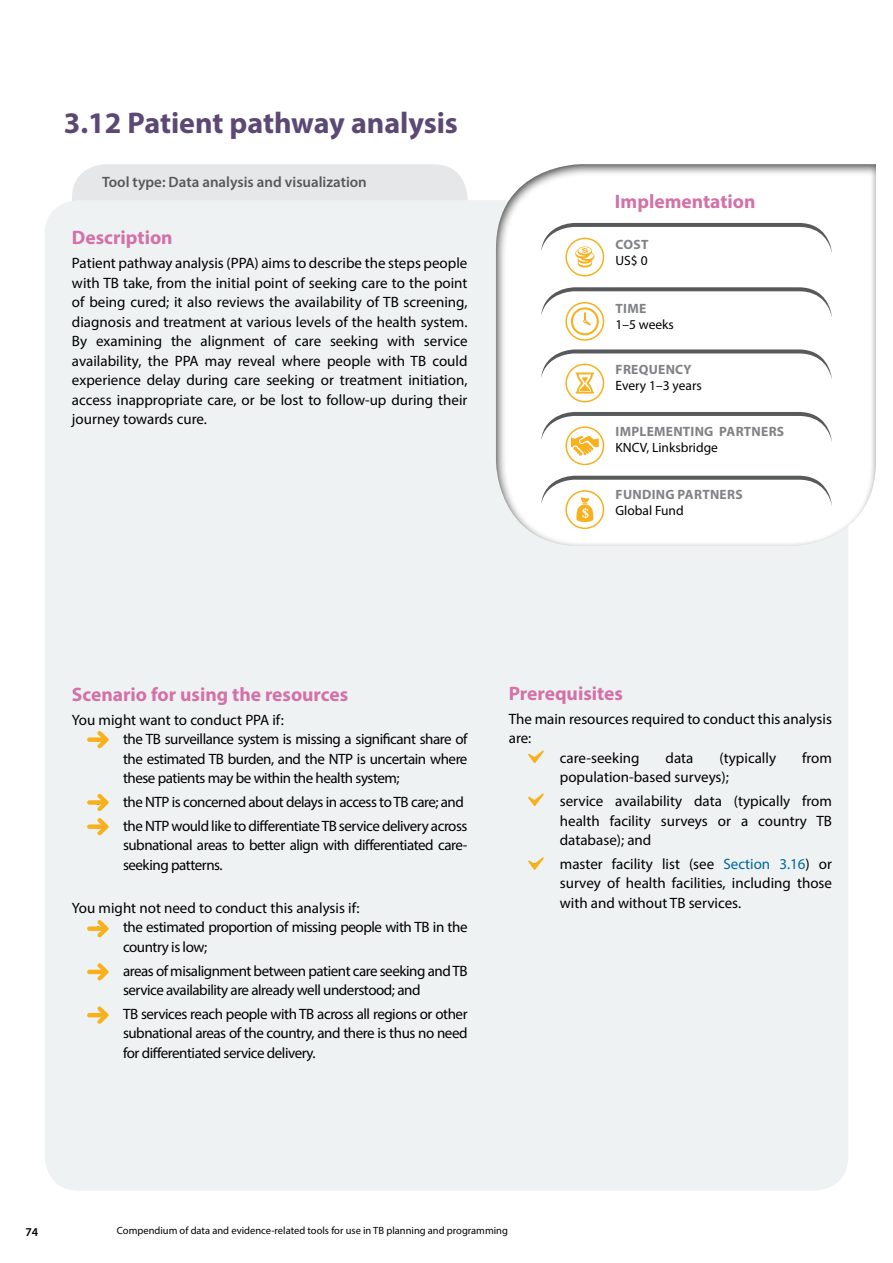
<style>
.page{position:relative;width:893px;height:1263px;background:#fff}
.page>*{position:absolute;margin:0;border:0;box-sizing:border-box;transform-origin:0 0}
.t1{font:700 30px "Myriad Pro";color:#5b4875}
.t2{font:700 19.5px "Myriad Pro";color:#d371a8}
.t3{font:15px/19.5px "Myriad Pro";letter-spacing:-.03em;color:#000;text-align:justify}
.t4{font:15px/19.5px "Myriad Pro";color:#000}
.t5{font:600 15px "Myriad Pro";color:#58595b}
.t6{font:700 13.5px "Myriad Pro";letter-spacing:.02em;color:#808285}
.t7{font:13.5px "Myriad Pro";color:#000}
.t8{font:600 12px "Myriad Pro";color:#000}
.t9{font:10.5px "Myriad Pro";color:#000}
.s1{color:#01679a}
</style>
<div class="page">
<div style="left:72px;top:164px;width:395px;height:37px;background:#e6e7e8"></div>
<div style="left:45px;top:200px;width:803px;height:991px;background:#eef2f3;border-radius:34px"></div>
<svg style="left:87px;top:731px;width:22px;height:17px"></svg>
<svg style="left:87px;top:818px;width:22px;height:17px"></svg>
<svg style="left:87px;top:793px;width:22px;height:18px"></svg>
<svg style="left:87px;top:920px;width:22px;height:17px"></svg>
<svg style="left:87px;top:963px;width:22px;height:18px"></svg>
<svg style="left:87px;top:1006px;width:22px;height:18px"></svg>
<svg style="left:528px;top:750px;width:16px;height:13px"></svg>
<svg style="left:528px;top:793px;width:16px;height:13px"></svg>
<svg style="left:528px;top:857px;width:16px;height:13px"></svg>
<div style="left:495px;top:163px;width:382px;height:384px;background:#000;opacity:.75"></div>
<svg style="left:541px;top:412px;width:291px;height:44px"></svg>
<svg style="left:541px;top:476px;width:291px;height:46px"></svg>
<svg style="left:541px;top:349px;width:291px;height:45px"></svg>
<svg style="left:541px;top:223px;width:291px;height:45px"></svg>
<div style="left:565px;top:238px;width:39px;height:38px;border:2px solid #f8b01c;border-radius:50%"></div>
<div style="left:565px;top:302px;width:39px;height:39px;border:2px solid #f8b01c;border-radius:50%"></div>
<div style="left:565px;top:364px;width:39px;height:38px;border:2px solid #f8b01c;border-radius:50%"></div>
<div style="left:565px;top:426px;width:39px;height:39px;border:2px solid #f8b01c;border-radius:50%"></div>
<div style="left:565px;top:490px;width:39px;height:39px;border:2px solid #f8b01c;border-radius:50%"></div>
<svg style="left:541px;top:287px;width:291px;height:48px"></svg>
<h1 class="t1" style="left:64px;top:103px;width:396px">3.12 Patient pathway analysis</h1>
<p class="t5" style="left:102px;top:173px;width:266px">Tool type: Data analysis and visualization</p>
<h2 class="t2" style="left:72px;top:225px;width:102px">Description</h2>
<p class="t3" style="left:72px;top:253px;width:397px">Patient pathway analysis (PPA) aims to describe the steps people with TB take, from the initial point of seeking care to the point of being cured; it also reviews the availability of TB screening, diagnosis and treatment at various levels of the health system.<br>By examining the alignment of care seeking with service availability, the PPA may reveal where people with TB could experience delay during care seeking or treatment initiation, access inappropriate care, or be lost to follow-up during their journey towards cure.</p>
<h2 class="t2" style="left:615px;top:189px;width:142px">Implementation</h2>
<p class="t6" style="left:616px;top:236px;width:34px">COST</p>
<p class="t7" style="left:615px;top:252px;width:34px">US$ 0</p>
<p class="t6" style="left:616px;top:300px;width:32px">TIME</p>
<p class="t7" style="left:615px;top:316px;width:60px">1–5 weeks</p>
<p class="t6" style="left:616px;top:361px;width:78px">FREQUENCY</p>
<p class="t7" style="left:615px;top:377px;width:88px">Every 1–3 years</p>
<p class="t6" style="left:616px;top:423px;width:170px">IMPLEMENTING PARTNERS</p>
<p class="t7" style="left:615px;top:439px;width:104px">KNCV, Linksbridge</p>
<p class="t6" style="left:616px;top:486px;width:129px">FUNDING PARTNERS</p>
<p class="t7" style="left:615px;top:503px;width:70px">Global Fund</p>
<h2 class="t2" style="left:72px;top:682px;width:278px">Scenario for using the resources</h2>
<p class="t4" style="left:72px;top:710px;width:213px">You might want to conduct PPA if:</p>
<p class="t3" style="left:123px;top:729px;width:346px;text-indent:-27px">• the TB surveillance system is missing a significant share of the estimated TB burden, and the NTP is uncertain where these patients may be within the health system;</p>
<p class="t3" style="left:96px;top:792px;width:369px">• the NTP is concerned about delays in access to TB care; and</p>
<p class="t3" style="left:123px;top:816px;width:346px;text-indent:-27px">• the NTP would like to differentiate TB service delivery across subnational areas to better align with differentiated care&shy;seeking patterns.</p>
<p class="t4" style="left:72px;top:898px;width:289px">You might not need to conduct this analysis if:</p>
<p class="t3" style="left:123px;top:917px;width:346px;text-indent:-27px">• the estimated proportion of missing people with TB in the country is low;</p>
<p class="t3" style="left:123px;top:961px;width:346px;text-indent:-27px">• areas of misalignment between patient care seeking and TB service availability are already well understood; and</p>
<p class="t3" style="left:123px;top:1004px;width:346px;text-indent:-27px">• TB services reach people with TB across all regions or other subnational areas of the country, and there is thus no need for differentiated service delivery.</p>
<h2 class="t2" style="left:509px;top:681px;width:116px">Prerequisites</h2>
<p class="t4" style="left:509px;top:709px;width:325px">The main resources required to conduct this analysis are:</p>
<p class="t4" style="left:533px;top:748px;width:108px">• care-seeking</p>
<p class="t3" style="left:666px;top:748px;width:29px">data</p>
<p class="t4" style="left:719px;top:748px;width:58px">(typically</p>
<p class="t3" style="left:802px;top:748px;width:31px">from</p>
<p class="t4" style="left:560px;top:767px;width:171px">population-based surveys);</p>
<p class="t3" style="left:560px;top:791px;width:274px;text-indent:-27px">• service availability data (typically from health facility surveys or a country TB database); and</p>
<p class="t3" style="left:560px;top:854px;width:274px;text-indent:-27px">• master facility list (see <span class="s1">Section 3.16</span>) or survey of health facilities, including those with and without TB services.</p>
<p class="t8" style="left:25px;top:1224px;width:14px">74</p>
<p class="t9" style="left:117px;top:1224px;width:392px">Compendium of data and evidence-related tools for use in TB planning and programming</p>
</div>
